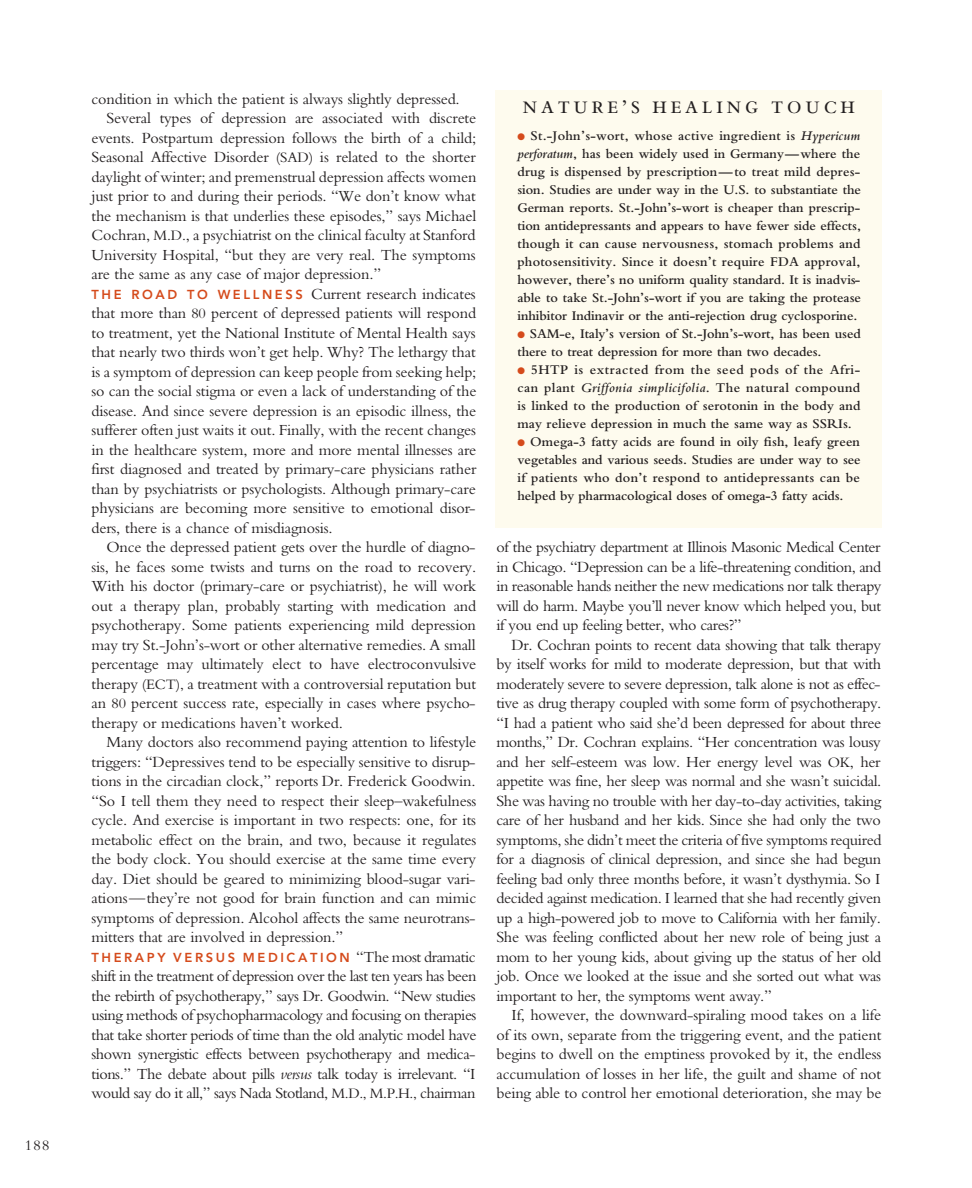
<style>
.page{position:relative;width:972px;height:1188px;background:#fff}
.page>*{position:absolute;margin:0;border:0;box-sizing:border-box;transform-origin:0 0}
.t1{font:26.25px "Bembo SC";letter-spacing:.125em;color:#231f20}
.t2{font:16.2px/19.5px "Bembo";letter-spacing:-.01em;color:#231f20;text-align:justify}
.t3{font:15px "Bembo";color:#231f20}
.t4{font:600 13.8px "Bembo";color:#231f20}
.t5{font:600 13.8px "Bembo";letter-spacing:.02em;color:#231f20}
.t6{font:600 13.8px "Bembo";letter-spacing:.03em;color:#231f20}
.t7{font:600 13.8px "Bembo";letter-spacing:.045em;color:#231f20}
.t8{font:800 12.9px "Avenir";letter-spacing:.2em;color:#d54b1c}
.s1{font-size:15px}
.s2{font-family:"Avenir";font-weight:800;font-size:12.9px;color:#d54b1c}
.s3{font-family:"Bembo";font-weight:400;font-size:16.2px;color:#231f20}
.s4{font-style:italic}
</style>
<div class="page">
<div style="left:495px;top:90px;width:387px;height:437px;background:#fefbee"></div>
<p class="t3" style="left:25px;top:1137px;width:26px">188</p>
<p class="t2" style="left:92px;top:88px;width:370px">condition in which the patient is always slightly depressed.</p>
<p class="t2" style="left:106px;top:108px;width:371px">Several types of depression are associated with discrete</p>
<p class="t2" style="left:92px;top:127px;width:386px">events. Postpartum depression follows the birth of a child;</p>
<p class="t2" style="left:92px;top:147px;width:386px">Seasonal Affective Disorder <span class="s1">(SAD)</span> is related to the shorter</p>
<p class="t2" style="left:92px;top:166px;width:386px">daylight of winter; and premenstrual depression affects women</p>
<p class="t2" style="left:92px;top:186px;width:386px">just prior to and during their periods. “We don’t know what</p>
<p class="t2" style="left:92px;top:205px;width:386px">the mechanism is that underlies these episodes,” says Michael</p>
<p class="t2" style="left:92px;top:225px;width:386px">Cochran, <span class="s1">M.D.</span>, a psychiatrist on the clinical faculty at Stanford</p>
<p class="t2" style="left:92px;top:244px;width:386px">University Hospital, “but they are very real. The symptoms</p>
<p class="t2" style="left:92px;top:264px;width:291px">are the same as any case of major depression.”</p>
<p class="t2" style="left:92px;top:283px;width:386px"><span class="s2">T H E R O A D T O W E L L N E S S</span> Current research indicates</p>
<p class="t2" style="left:92px;top:303px;width:386px">that more than <span class="s1">80</span> percent of depressed patients will respond</p>
<p class="t2" style="left:92px;top:322px;width:386px">to treatment, yet the National Institute of Mental Health says</p>
<p class="t2" style="left:92px;top:342px;width:386px">that nearly two thirds won’t get help. Why? The lethargy that</p>
<p class="t2" style="left:92px;top:361px;width:386px">is a symptom of depression can keep people from seeking help;</p>
<p class="t2" style="left:92px;top:381px;width:387px">so can the social stigma or even a lack of understanding of the</p>
<p class="t2" style="left:92px;top:400px;width:386px">disease. And since severe depression is an episodic illness, the</p>
<p class="t2" style="left:92px;top:420px;width:386px">sufferer often just waits it out. Finally, with the recent changes</p>
<p class="t2" style="left:92px;top:439px;width:386px">in the healthcare system, more and more mental illnesses are</p>
<p class="t2" style="left:92px;top:459px;width:386px">first diagnosed and treated by primary-care physicians rather</p>
<p class="t2" style="left:92px;top:478px;width:386px">than by psychiatrists or psychologists. Although primary-care</p>
<p class="t2" style="left:92px;top:498px;width:385px">physicians are becoming more sensitive to emotional disor-</p>
<p class="t2" style="left:92px;top:517px;width:243px">ders, there is a chance of misdiagnosis.</p>
<p class="t2" style="left:106px;top:537px;width:370px">Once the depressed patient gets over the hurdle of diagno-</p>
<p class="t2" style="left:92px;top:556px;width:386px">sis, he faces some twists and turns on the road to recovery.</p>
<p class="t2" style="left:92px;top:576px;width:386px">With his doctor (primary-care or psychiatrist), he will work</p>
<p class="t2" style="left:92px;top:595px;width:386px">out a therapy plan, probably starting with medication and</p>
<p class="t2" style="left:92px;top:615px;width:386px">psychotherapy. Some patients experiencing mild depression</p>
<p class="t2" style="left:92px;top:634px;width:386px">may try St.-John’s-wort or other alternative remedies. A small</p>
<p class="t2" style="left:92px;top:654px;width:386px">percentage may ultimately elect to have electroconvulsive</p>
<p class="t2" style="left:92px;top:673px;width:386px">therapy <span class="s1">(ECT),</span> a treatment with a controversial reputation but</p>
<p class="t2" style="left:92px;top:693px;width:385px">an <span class="s1">80</span> percent success rate, especially in cases where psycho-</p>
<p class="t2" style="left:92px;top:712px;width:253px">therapy or medications haven’t worked.</p>
<p class="t2" style="left:106px;top:732px;width:371px">Many doctors also recommend paying attention to lifestyle</p>
<p class="t2" style="left:92px;top:751px;width:385px">triggers: “Depressives tend to be especially sensitive to disrup-</p>
<p class="t2" style="left:92px;top:771px;width:386px">tions in the circadian clock,” reports Dr. Frederick Goodwin.</p>
<p class="t2" style="left:92px;top:790px;width:386px">“So I tell them they need to respect their sleep–wakefulness</p>
<p class="t2" style="left:92px;top:810px;width:386px">cycle. And exercise is important in two respects: one, for its</p>
<p class="t2" style="left:92px;top:829px;width:386px">metabolic effect on the brain, and two, because it regulates</p>
<p class="t2" style="left:92px;top:849px;width:386px">the body clock. You should exercise at the same time every</p>
<p class="t2" style="left:92px;top:868px;width:385px">day. Diet should be geared to minimizing blood-sugar vari-</p>
<p class="t2" style="left:92px;top:888px;width:386px">ations—they’re not good for brain function and can mimic</p>
<p class="t2" style="left:92px;top:907px;width:385px">symptoms of depression. Alcohol affects the same neurotrans-</p>
<p class="t2" style="left:92px;top:927px;width:253px">mitters that are involved in depression.”</p>
<p class="t8" style="left:92px;top:949px;width:386px">THERAPY VERSUS MEDICATION <span class="s3">“The most dramatic</span></p>
<p class="t2" style="left:92px;top:966px;width:387px">shift in the treatment of depression over the last ten years has been the rebirth of psychotherapy,” says Dr. Goodwin. “New studies using methods of psychopharmacology and focusing on therapies that take shorter periods of time than the old analytic model have shown synergistic effects between psychotherapy and medica&shy;tions.” The debate about pills <span class="s4">versus</span> talk today is irrelevant. “I would say do it all,” says Nada Stotland, <span class="s1">M.D., M.P.H.,</span> chairman</p>
<h1 class="t1" style="left:522px;top:91px;width:334px">nature<sub>’</sub>s healing touch</h1>
<p class="t5" style="left:531px;top:128px;width:331px">St.-John’s-wort, whose active ingredient is <span class="s4">Hypericum</span></p>
<p class="t4" style="left:518px;top:146px;width:344px"><span class="s4">perforatum</span>, has been widely used in Germany—where the</p>
<p class="t4" style="left:518px;top:164px;width:344px">drug is dispensed by prescription—to treat mild depres-</p>
<p class="t4" style="left:518px;top:182px;width:345px">sion. Studies are under way in the U.S. to substantiate the</p>
<p class="t4" style="left:518px;top:200px;width:344px">German reports. St.-John’s-wort is cheaper than prescrip-</p>
<p class="t4" style="left:518px;top:218px;width:345px">tion antidepressants and appears to have fewer side effects,</p>
<p class="t4" style="left:518px;top:236px;width:344px">though it can cause nervousness, stomach problems and</p>
<p class="t4" style="left:518px;top:254px;width:344px">photosensitivity. Since it doesn’t require FDA approval,</p>
<p class="t4" style="left:518px;top:272px;width:344px">however, there’s no uniform quality standard. It is inadvis-</p>
<p class="t4" style="left:518px;top:290px;width:345px">able to take St.-John’s-wort if you are taking the protease</p>
<p class="t4" style="left:518px;top:308px;width:341px">inhibitor Indinavir or the anti-rejection drug cyclosporine.</p>
<p class="t4" style="left:530px;top:326px;width:332px">SAM-e, Italy’s version of St.-John’s-wort, has been used</p>
<p class="t4" style="left:518px;top:344px;width:306px">there to treat depression for more than two decades.</p>
<p class="t7" style="left:531px;top:362px;width:331px">5HTP is extracted from the seed pods of the Afri-</p>
<p class="t6" style="left:518px;top:380px;width:344px">can plant <span class="s4">Griffonia simplicifolia</span>. The natural compound</p>
<p class="t4" style="left:518px;top:398px;width:344px">is linked to the production of serotonin in the body and</p>
<p class="t4" style="left:518px;top:416px;width:336px">may relieve depression in much the same way as SSRIs.</p>
<p class="t4" style="left:530px;top:434px;width:331px">Omega-3 fatty acids are found in oily fish, leafy green</p>
<p class="t4" style="left:518px;top:452px;width:345px">vegetables and various seeds. Studies are under way to see</p>
<p class="t5" style="left:518px;top:470px;width:344px">if patients who don’t respond to antidepressants can be</p>
<p class="t4" style="left:518px;top:488px;width:328px">helped by pharmacological doses of omega-3 fatty acids.</p>
<p class="t2" style="left:496px;top:537px;width:387px">of the psychiatry department at Illinois Masonic Medical Center in Chicago. “Depression can be a life-threatening condition, and in reasonable hands neither the new medications nor talk therapy will do harm. Maybe you’ll never know which helped you, but if you end up feeling better, who cares?”</p>
<p class="t2" style="left:496px;top:634px;width:386px;text-indent:15px">Dr. Cochran points to recent data showing that talk therapy by itself works for mild to moderate depression, but that with moderately severe to severe depression, talk alone is not as effec&shy;tive as drug therapy coupled with some form of psychotherapy. “I had a patient who said she’d been depressed for about three months,” Dr. Cochran explains. “Her concentration was lousy and her self-esteem was low. Her energy level was <span class="s1">OK</span>, her appetite was fine, her sleep was normal and she wasn’t suicidal.<br>She was having no trouble with her day-to-day activities, taking care of her husband and her kids. Since she had only the two symptoms, she didn’t meet the criteria of five symptoms required for a diagnosis of clinical depression, and since she had begun feeling bad only three months before, it wasn’t dysthymia. So I decided against medication. I learned that she had recently given up a high-powered job to move to California with her family.<br>She was feeling conflicted about her new role of being just a mom to her young kids, about giving up the status of her old job. Once we looked at the issue and she sorted out what was important to her, the symptoms went away.”</p>
<p class="t2" style="left:496px;top:1005px;width:387px;text-indent:15px">If, however, the downward-spiraling mood takes on a life of its own, separate from the triggering event, and the patient begins to dwell on the emptiness provoked by it, the endless accumulation of losses in her life, the guilt and shame of not being able to control her emotional deterioration, she may be</p>
</div>
